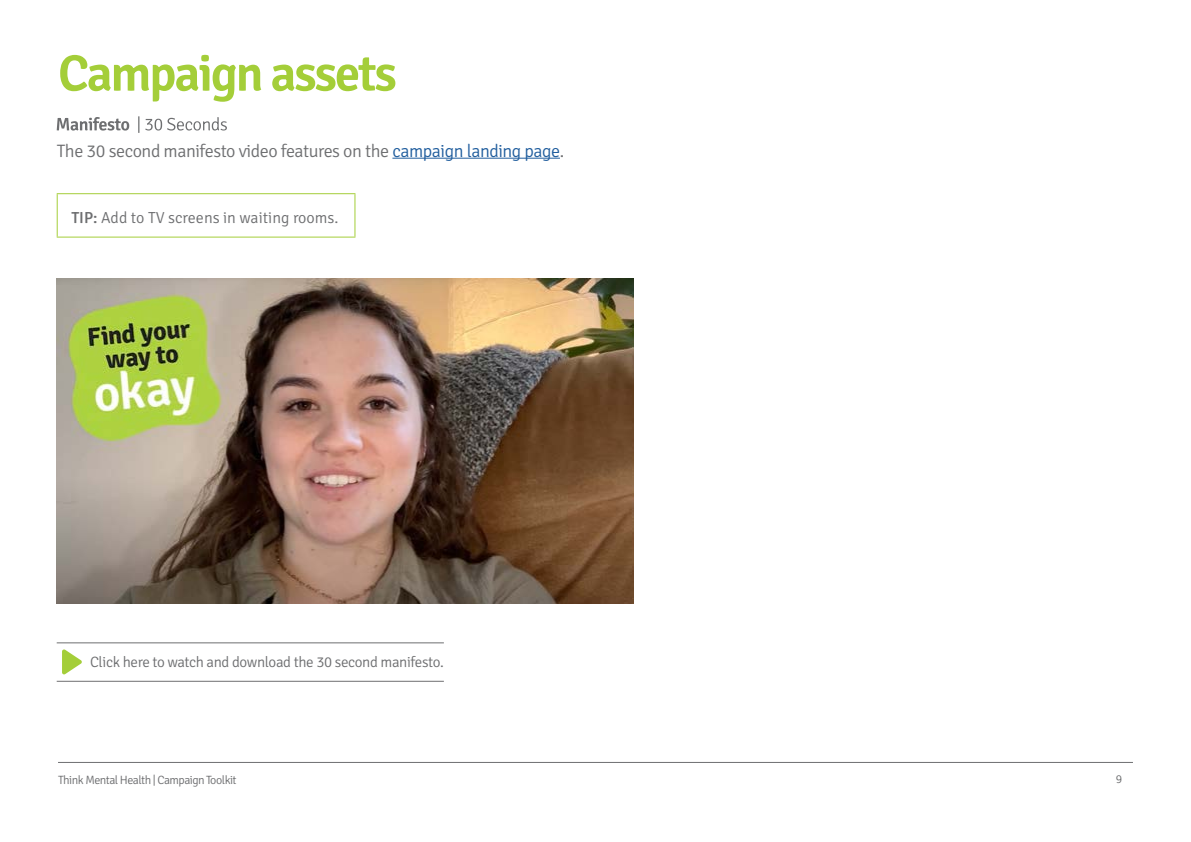
<style>
.page{position:relative;width:1191px;height:842px;background:#fff}
.page>*{position:absolute;margin:0;border:0;box-sizing:border-box;transform-origin:0 0}
.t1{font:300 18px "Signika";letter-spacing:-.025em;color:#6e6f71}
.t2{font:300 16px "Signika";color:#6e6f71}
.t3{font:300 15px "Signika";letter-spacing:-.025em;color:#6e6f71}
.t4{font:300 12px "Signika";letter-spacing:-.045em;color:#6e6f71}
.s1{color:#215e9e}
.s2{font-weight:500}
</style>
<div class="page">
<hr style="left:58px;top:762px;width:1075px;height:1px;background:#6e6f71">
<svg style="left:60px;top:55px;width:335px;height:47px"></svg>
<hr style="left:392px;top:158px;width:168px;height:1px;background:#215e9e">
<svg style="left:57px;top:116px;width:170px;height:17px"></svg>
<hr style="left:57px;top:193px;width:298px;height:1px;background:#a4ce39">
<hr style="left:57px;top:194px;width:1px;height:43px;background:#a4ce39">
<hr style="left:354px;top:194px;width:1px;height:43px;background:#a4ce39">
<hr style="left:57px;top:237px;width:298px;height:1px;background:#a4ce39">
<svg style="left:62px;top:649px;width:20px;height:26px"></svg>
<hr style="left:57px;top:681px;width:387px;height:1px;background:#6e6f71">
<hr style="left:57px;top:643px;width:387px;height:1px;background:#6e6f71">
<img style="left:57px;top:279px;width:576px;height:325px">
<p class="t1" style="left:57px;top:138px;width:509px">The 30 second manifesto video features on the <span class="s1">campaign landing page</span>.</p>
<p class="t2" style="left:71px;top:206px;width:269px"><span class="s2">TIP:</span> Add to TV screens in waiting rooms.</p>
<p class="t3" style="left:90px;top:651px;width:355px">Click here to watch and download the 30 second manifesto.</p>
<p class="t4" style="left:58px;top:771px;width:180px">Think Mental Health | Campaign Toolkit</p>
<p class="t4" style="left:1115px;top:770px;width:8px">9</p>
</div>
